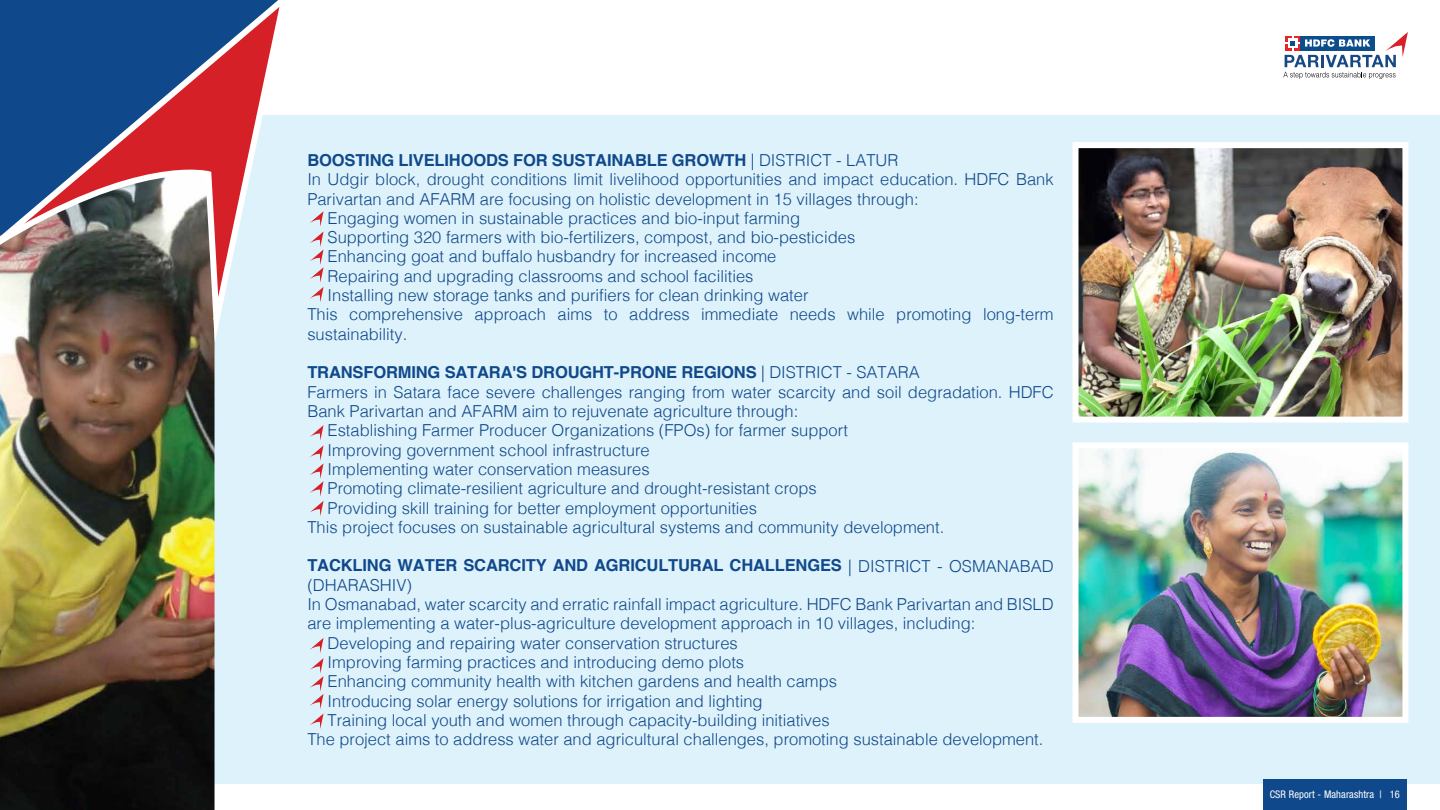
<style>
.page{position:relative;width:1440px;height:810px;background:#fff}
.page>*{position:absolute;margin:0;border:0;box-sizing:border-box;transform-origin:0 0}
.t1{font:300 16.5px "Helvetica";color:#10498b}
.t2{font:700 16.5px "Helvetica";letter-spacing:-.01em;color:#10498b}
.t3{font:condensed 10.5px "Helvetica Neue LT Std";letter-spacing:.01em;color:#fff}
.s1{font-weight:300}
</style>
<div class="page">
<div style="left:198px;top:115px;width:1242px;height:669px;background:#def2fb"></div>
<img style="left:0;top:327px;width:218px;height:483px">
<svg style="left:0;top:0;width:280px;height:327px"></svg>
<svg style="left:1283px;top:32px;width:125px;height:47px"></svg>
<div style="left:1263px;top:779px;width:143px;height:31px;background:#10498b"></div>
<svg style="left:310px;top:638px;width:14px;height:91px"></svg>
<svg style="left:310px;top:425px;width:14px;height:91px"></svg>
<svg style="left:310px;top:211px;width:14px;height:91px"></svg>
<img style="left:1080px;top:149px;width:321px;height:267px">
<div style="left:1073px;top:142px;width:335px;height:281px;border:6px solid #fff"></div>
<img style="left:1080px;top:449px;width:321px;height:267px">
<div style="left:1073px;top:442px;width:335px;height:281px;border:6px solid #fff"></div>
<p class="t2" style="left:307px;top:150px;width:593px">BOOSTING LIVELIHOODS FOR SUSTAINABLE GROWTH <span class="s1">| DISTRICT - LATUR</span></p>
<p class="t1" style="left:307px;top:165px;width:748px">In Udgir block, drought conditions limit livelihood opportunities and impact education. HDFC Bank</p>
<p class="t1" style="left:307px;top:185px;width:613px">Parivartan and AFARM are focusing on holistic development in 15 villages through:</p>
<p class="t1" style="left:328px;top:204px;width:474px">Engaging women in sustainable practices and bio-input farming</p>
<p class="t1" style="left:328px;top:223px;width:529px">Supporting 320 farmers with bio-fertilizers, compost, and bio-pesticides</p>
<p class="t1" style="left:328px;top:243px;width:450px">Enhancing goat and buffalo husbandry for increased income</p>
<p class="t1" style="left:328px;top:262px;width:427px">Repairing and upgrading classrooms and school facilities</p>
<p class="t1" style="left:328px;top:281px;width:482px">Installing new storage tanks and purifiers for clean drinking water</p>
<p class="t1" style="left:307px;top:300px;width:748px">This comprehensive approach aims to address immediate needs while promoting long-term</p>
<p class="t1" style="left:307px;top:320px;width:102px">sustainability.</p>
<p class="t2" style="left:307px;top:362px;width:614px">TRANSFORMING SATARA'S DROUGHT-PRONE REGIONS <span class="s1">| DISTRICT - SATARA</span></p>
<p class="t1" style="left:307px;top:378px;width:748px">Farmers in Satara face severe challenges ranging from water scarcity and soil degradation. HDFC</p>
<p class="t1" style="left:307px;top:397px;width:493px">Bank Parivartan and AFARM aim to rejuvenate agriculture through:</p>
<p class="t1" style="left:328px;top:416px;width:522px">Establishing Farmer Producer Organizations (FPOs) for farmer support</p>
<p class="t1" style="left:328px;top:436px;width:324px">Improving government school infrastructure</p>
<p class="t1" style="left:328px;top:455px;width:324px">Implementing water conservation measures</p>
<p class="t1" style="left:328px;top:474px;width:491px">Promoting climate-resilient agriculture and drought-resistant crops</p>
<p class="t1" style="left:328px;top:494px;width:431px">Providing skill training for better employment opportunities</p>
<p class="t1" style="left:307px;top:513px;width:638px">This project focuses on sustainable agricultural systems and community development.</p>
<p class="t2" style="left:307px;top:556px;width:748px">TACKLING WATER SCARCITY AND AGRICULTURAL CHALLENGES <span class="s1">| DISTRICT - OSMANABAD</span></p>
<p class="t1" style="left:307px;top:571px;width:106px">(DHARASHIV)</p>
<p class="t1" style="left:307px;top:590px;width:748px">In Osmanabad, water scarcity and erratic rainfall impact agriculture. HDFC Bank Parivartan and BISLD</p>
<p class="t1" style="left:307px;top:610px;width:670px">are implementing a water-plus-agriculture development approach in 10 villages, including:</p>
<p class="t1" style="left:328px;top:629px;width:412px">Developing and repairing water conservation structures</p>
<p class="t1" style="left:328px;top:648px;width:418px">Improving farming practices and introducing demo plots</p>
<p class="t1" style="left:328px;top:667px;width:511px">Enhancing community health with kitchen gardens and health camps</p>
<p class="t1" style="left:328px;top:687px;width:436px">Introducing solar energy solutions for irrigation and lighting</p>
<p class="t1" style="left:328px;top:706px;width:504px">Training local youth and women through capacity-building initiatives</p>
<p class="t1" style="left:307px;top:725px;width:738px">The project aims to address water and agricultural challenges, promoting sustainable development.</p>
<p class="t3" style="left:1270px;top:788px;width:132px">CSR Report - Maharashtra | 16</p>
</div>
